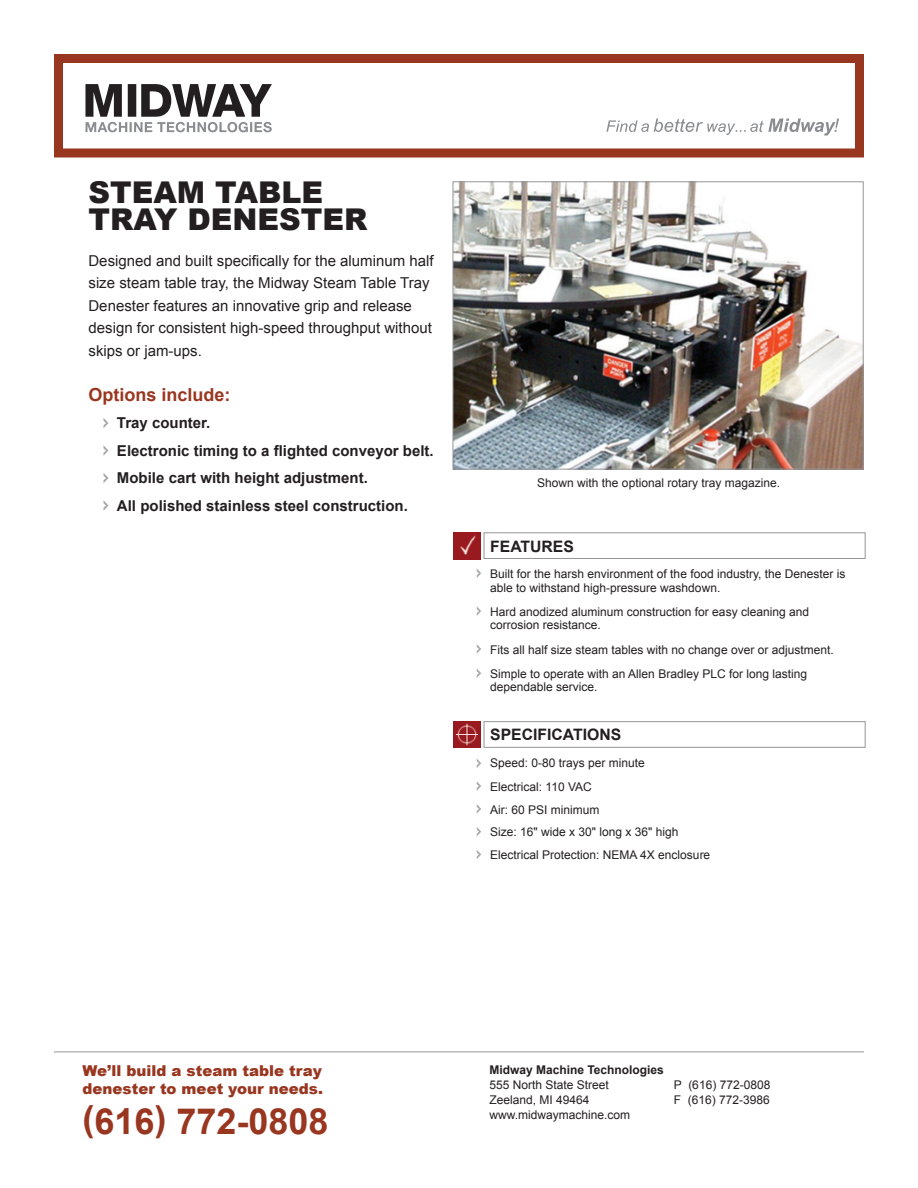
<style>
.page{position:relative;width:918px;height:1188px;background:#fff}
.page>*{position:absolute;margin:0;border:0;box-sizing:border-box;transform-origin:0 0}
.t1{font:700 36px "Arial";color:#993620}
.t2{font:900 30px/27px "Arial";color:#231f20}
.t3{font:700 18px "Arial";color:#993620}
.t4{font:700 15.75px "Arial";color:#231f20}
.t5{font:15px/22.5px "Arial";color:#231f20}
.t6{font:700 15px/27.5px "Arial";color:#231f20}
.t7{font:900 15px/18px "Arial";color:#993620}
.t8{font:12px/13.5px "Arial";color:#231f20}
.t9{font:700 12px "Arial";color:#231f20}
</style>
<div class="page">
<div style="left:54px;top:54px;width:810px;height:104px;background:#fff;border:9px solid #993620"></div>
<svg style="left:85px;top:84px;width:187px;height:49px"></svg>
<svg style="left:606px;top:119px;width:233px;height:17px"></svg>
<svg style="left:104px;top:418px;width:4px;height:10px"></svg>
<svg style="left:104px;top:446px;width:4px;height:9px"></svg>
<svg style="left:104px;top:473px;width:4px;height:10px"></svg>
<svg style="left:104px;top:501px;width:4px;height:9px"></svg>
<svg style="left:477px;top:569px;width:4px;height:9px"></svg>
<svg style="left:477px;top:607px;width:4px;height:9px"></svg>
<svg style="left:477px;top:644px;width:4px;height:9px"></svg>
<svg style="left:477px;top:669px;width:4px;height:9px"></svg>
<svg style="left:477px;top:759px;width:4px;height:9px"></svg>
<svg style="left:477px;top:782px;width:4px;height:9px"></svg>
<svg style="left:477px;top:804px;width:4px;height:9px"></svg>
<svg style="left:477px;top:827px;width:4px;height:9px"></svg>
<svg style="left:477px;top:850px;width:4px;height:9px"></svg>
<img style="left:454px;top:532px;width:27px;height:27px">
<img style="left:454px;top:721px;width:27px;height:27px">
<div style="left:484px;top:532px;width:382px;height:27px;border:1px solid #939598"></div>
<div style="left:484px;top:721px;width:382px;height:27px;border:1px solid #939598"></div>
<img style="left:455px;top:183px;width:407px;height:285px">
<div style="left:453px;top:181px;width:411px;height:289px;border:1px solid #939598"></div>
<hr style="left:54px;top:1052px;width:810px;height:1px;background:#939598">
<h2 class="t2" style="left:88px;top:178px;width:281px">STEAM TABLE<br>TRAY DENESTER</h2>
<p class="t5" style="left:88px;top:249px;width:347px">Designed and built specifically for the aluminum half size steam table tray, the Midway Steam Table Tray Denester features an innovative grip and release design for consistent high-speed throughput without skips or jam-ups.</p>
<h3 class="t3" style="left:88px;top:384px;width:144px">Options include:</h3>
<p class="t6" style="left:117px;top:409px;width:318px">Tray counter.<br>Electronic timing to a flighted conveyor belt.<br>Mobile cart with height adjustment.<br>All polished stainless steel construction.</p>
<p class="t8" style="left:537px;top:476px;width:244px">Shown with the optional rotary tray magazine.</p>
<h3 class="t4" style="left:490px;top:537px;width:85px">FEATURES</h3>
<p class="t8" style="left:490px;top:567px;width:357px">Built for the harsh environment of the food industry, the Denester is able to withstand high-pressure washdown.</p>
<p class="t8" style="left:490px;top:605px;width:320px">Hard anodized aluminum construction for easy cleaning and corrosion resistance.</p>
<p class="t8" style="left:490px;top:637px;width:345px;line-height:24.3px">Fits all half size steam tables with no change over or adjustment.<br>Simple to operate with an Allen Bradley PLC for long lasting</p>
<p class="t8" style="left:490px;top:681px;width:109px">dependable service.</p>
<h3 class="t4" style="left:490px;top:726px;width:132px">SPECIFICATIONS</h3>
<p class="t8" style="left:490px;top:750px;width:156px;line-height:24.3px">Speed: 0-80 trays per minute<br>Electrical: 110 VAC</p>
<p class="t8" style="left:490px;top:798px;width:222px;line-height:22.8px">Air: 60 PSI minimum<br>Size: 16" wide x 30" long x 36" high<br>Electrical Protection: NEMA 4X enclosure</p>
<p class="t7" style="left:82px;top:1061px;width:242px">We’ll build a steam table tray denester to meet your needs.</p>
<h1 class="t1" style="left:82px;top:1101px;width:248px">(616) 772-0808</h1>
<p class="t9" style="left:489px;top:1063px;width:176px">Midway Machine Technologies</p>
<p class="t8" style="left:489px;top:1078px;width:121px">555 North State Street</p>
<p class="t8" style="left:674px;top:1078px;width:98px">P (616) 772-0808</p>
<p class="t8" style="left:489px;top:1093px;width:102px">Zeeland, MI 49464</p>
<p class="t8" style="left:674px;top:1093px;width:98px">F (616) 772-3986</p>
<p class="t8" style="left:489px;top:1108px;width:142px">www.midwaymachine.com</p>
</div>
